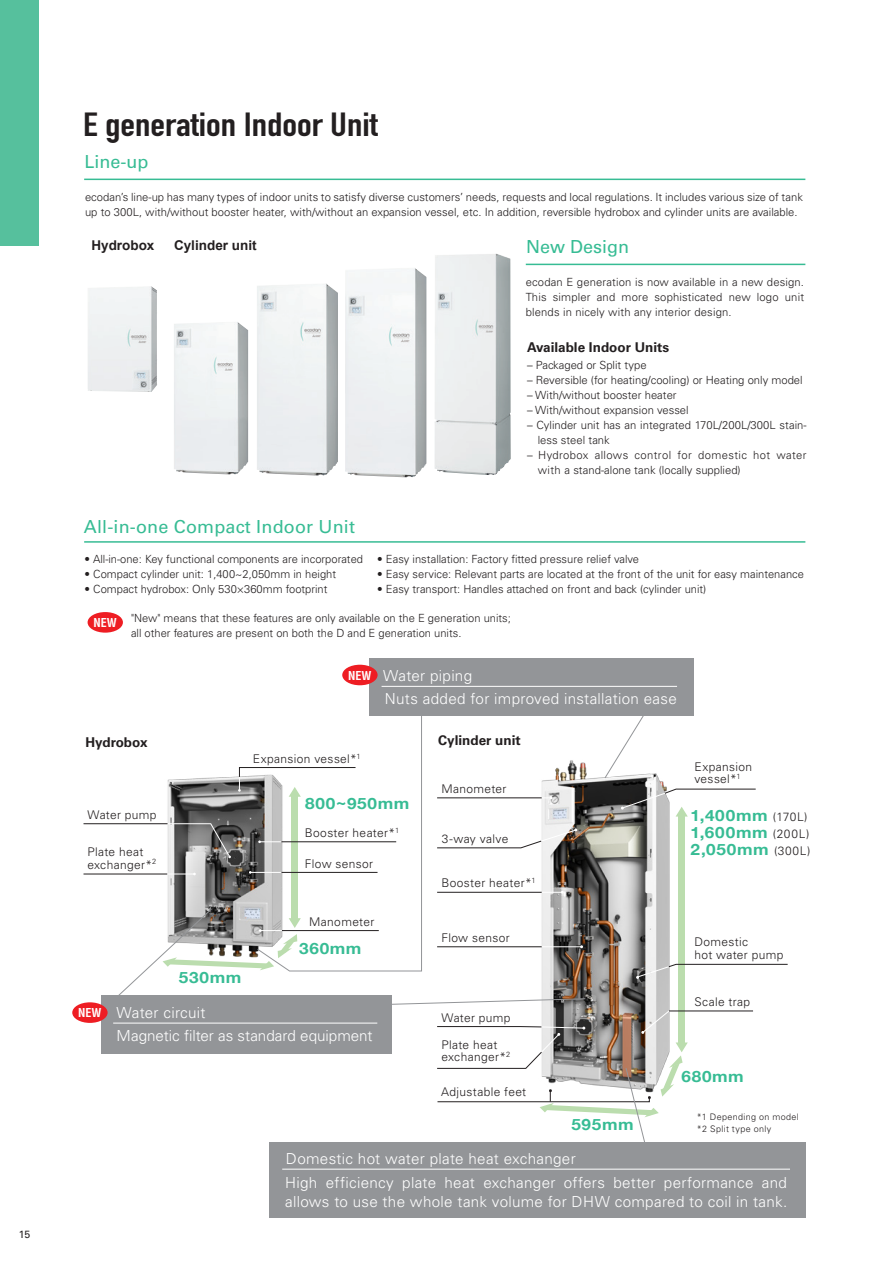
<style>
.page{position:relative;width:893px;height:1263px;background:#fff}
.page>*{position:absolute;margin:0;border:0;box-sizing:border-box;transform-origin:0 0}
.t1{font:700 33px "DIN Condensed";color:#231f20;scale:1.2 1}
.t2{font:18px "Univers";letter-spacing:.01em;color:#37bc94}
.t3{font:700 15.6px/16.6px "Helvetica Neue";letter-spacing:.045em;color:#37bc94;scale:1.1 1}
.t4{font:300 15.15px/24.8px "Univers";letter-spacing:.02em;color:#fff}
.t5{font:300 15.15px/23px "Univers";color:#fff}
.t6{font:700 13.5px "Univers";color:#231f20}
.t7{font:700 13.5px "Arial";color:#231f20}
.t8{font:300 12px/12.5px "Univers";letter-spacing:.03em;color:#231f20}
.t9{font:700 condensed 12px "Helvetica LT Std";color:#fff}
.t10{font:300 11.25px/15px "Univers";color:#231f20}
.t11{font:300 11.25px/15px "Univers";letter-spacing:.035em;color:#231f20}
.t12{font:10.5px "Univers";color:#231f20}
.t13{font:300 9px/12px "Univers";letter-spacing:.04em;color:#231f20}
.s1{font-family:"Univers";font-weight:300;font-size:12px;color:#231f20}
</style>
<div class="page">
<div style="left:0;top:0;width:39px;height:245px;background:#56c09d"></div>
<img style="left:164px;top:776px;width:92px;height:132px">
<img style="left:538px;top:760px;width:132px;height:238px">
<hr style="left:84px;top:541px;width:721px;height:2px;background:#37bc94">
<hr style="left:84px;top:179px;width:721px;height:1px;background:#37bc94">
<hr style="left:526px;top:264px;width:279px;height:1px;background:#37bc94">
<div style="left:678px;top:814px;width:7px;height:230px;background:#bbddae"></div>
<hr style="left:437px;top:797px;width:105px;height:1px;background:#231f20">
<svg style="left:542px;top:796px;width:11px;height:3px"></svg>
<hr style="left:437px;top:892px;width:105px;height:1px;background:#231f20">
<svg style="left:542px;top:891px;width:22px;height:3px"></svg>
<hr style="left:437px;top:946px;width:105px;height:1px;background:#231f20">
<hr style="left:542px;top:946px;width:40px;height:1px;background:#fff">
<svg style="left:464px;top:828px;width:113px;height:21px"></svg>
<svg style="left:636px;top:963px;width:152px;height:16px"></svg>
<svg style="left:621px;top:788px;width:135px;height:28px"></svg>
<hr style="left:669px;top:1010px;width:84px;height:1px;background:#231f20">
<hr style="left:84px;top:823px;width:84px;height:1px;background:#231f20">
<svg style="left:167px;top:823px;width:64px;height:35px;background:#848484"></svg>
<svg style="left:238px;top:767px;width:18px;height:30px"></svg>
<hr style="left:250px;top:872px;width:31px;height:1px;background:#fff">
<hr style="left:84px;top:874px;width:83px;height:1px;background:#231f20">
<svg style="left:167px;top:873px;width:29px;height:2px"></svg>
<svg style="left:118px;top:908px;width:138px;height:87px"></svg>
<div style="left:101px;top:995px;width:291px;height:59px;background:#939598"></div>
<hr style="left:113px;top:1022px;width:264px;height:1px;background:#fff">
<svg style="left:392px;top:998px;width:296px;height:144px"></svg>
<div style="left:269px;top:1142px;width:536px;height:75px;background:#939598"></div>
<hr style="left:282px;top:1169px;width:508px;height:1px;background:#fff">
<svg style="left:604px;top:716px;width:41px;height:63px"></svg>
<svg style="left:256px;top:716px;width:208px;height:256px"></svg>
<div style="left:88px;top:612px;width:35px;height:21px;background:#ee1d23;border-radius:50%"></div>
<div style="left:72px;top:1002px;width:36px;height:21px;background:#ee1d23;border-radius:50%"></div>
<img style="left:434px;top:254px;width:77px;height:221px">
<img style="left:174px;top:322px;width:74px;height:152px">
<img style="left:88px;top:286px;width:69px;height:106px">
<img style="left:257px;top:283px;width:81px;height:192px">
<img style="left:345px;top:268px;width:81px;height:209px">
<div style="left:369px;top:659px;width:324px;height:57px;background:#939598"></div>
<hr style="left:382px;top:686px;width:295px;height:1px;background:#fff">
<div style="left:342px;top:665px;width:36px;height:20px;background:#ee1d23;border-radius:50%"></div>
<p class="t12" style="left:19px;top:1228px;width:13px">15</p>
<h1 class="t1" style="left:83px;top:102px;width:247px">E generation Indoor Unit</h1>
<h2 class="t2" style="left:85px;top:151px;width:66px">Line-up</h2>
<p class="t10" style="left:85px;top:190px;width:719px">ecodan’s line-up has many types of indoor units to satisfy diverse customers’ needs, requests and local regulations. It includes various size of tank up to 300L, with/without booster heater, with/without an expansion vessel, etc. In addition, reversible hydrobox and cylinder units are available.</p>
<p class="t7" style="left:91px;top:237px;width:65px">Hydrobox</p>
<p class="t7" style="left:174px;top:237px;width:84px">Cylinder unit</p>
<h2 class="t2" style="left:526px;top:236px;width:105px">New Design</h2>
<p class="t10" style="left:526px;top:274px;width:280px;text-align:justify">ecodan E generation is now available in a new design.<br>This simpler and more sophisticated new logo unit blends in nicely with any interior design.</p>
<p class="t6" style="left:527px;top:340px;width:144px">Available Indoor Units</p>
<p class="t10" style="left:527px;top:357px;width:121px">– Packaged or Split type</p>
<p class="t10" style="left:527px;top:372px;width:277px">– Reversible (for heating/cooling) or Heating only model</p>
<p class="t10" style="left:527px;top:387px;width:151px">– With/without booster heater</p>
<p class="t10" style="left:527px;top:402px;width:163px">– With/without expansion vessel</p>
<p class="t10" style="left:538px;top:417px;width:270px;text-indent:-10px">– Cylinder unit has an integrated 170L/200L/300L stain&shy;less steel tank</p>
<p class="t11" style="left:538px;top:447px;width:270px;text-indent:-10px">– Hydrobox allows control for domestic hot water with a stand-alone tank (locally supplied)</p>
<h2 class="t2" style="left:84px;top:515px;width:273px">All-in-one Compact Indoor Unit</h2>
<p class="t10" style="left:85px;top:551px;width:280px">• All-in-one: Key functional components are incorporated</p>
<p class="t10" style="left:85px;top:566px;width:253px">• Compact cylinder unit: 1,400~2,050mm in height</p>
<p class="t10" style="left:85px;top:581px;width:244px">• Compact hydrobox: Only 530×360mm footprint</p>
<p class="t10" style="left:131px;top:610px;width:381px">"New" means that these features are only available on the E generation units; all other features are present on both the D and E generation units.</p>
<p class="t10" style="left:377px;top:551px;width:263px">• Easy installation: Factory fitted pressure relief valve</p>
<p class="t10" style="left:377px;top:566px;width:428px">• Easy service: Relevant parts are located at the front of the unit for easy maintenance</p>
<p class="t10" style="left:377px;top:581px;width:331px">• Easy transport: Handles attached on front and back (cylinder unit)</p>
<p class="t9" style="left:94px;top:615px;width:25px">NEW</p>
<p class="t6" style="left:86px;top:734px;width:63px">Hydrobox</p>
<p class="t8" style="left:87px;top:809px;width:71px">Water pump</p>
<p class="t8" style="left:87px;top:846px;width:71px">Plate heat exchanger*<sup>2</sup></p>
<h3 class="t3" style="left:179px;top:969px;width:58px">530mm</h3>
<p class="t9" style="left:348px;top:668px;width:25px">NEW</p>
<p class="t8" style="left:253px;top:753px;width:109px">Expansion vessel*<sup>1</sup></p>
<h3 class="t4" style="left:383px;top:664px;width:295px;line-height:23.5px">Water piping<br>Nuts added for improved installation ease</h3>
<p class="t6" style="left:438px;top:733px;width:84px">Cylinder unit</p>
<p class="t8" style="left:441px;top:782px;width:67px">Manometer</p>
<h3 class="t3" style="left:305px;top:795px;width:96px">800~950mm</h3>
<p class="t8" style="left:305px;top:827px;width:96px">Booster heater*<sup>1</sup></p>
<p class="t8" style="left:305px;top:857px;width:70px">Flow sensor</p>
<p class="t8" style="left:309px;top:916px;width:67px">Manometer</p>
<h3 class="t3" style="left:299px;top:940px;width:58px">360mm</h3>
<p class="t8" style="left:442px;top:832px;width:68px">3-way valve</p>
<p class="t8" style="left:441px;top:877px;width:96px">Booster heater*<sup>1</sup></p>
<p class="t8" style="left:441px;top:931px;width:70px">Flow sensor</p>
<p class="t8" style="left:694px;top:760px;width:59px">Expansion vessel*<sup>1</sup></p>
<h3 class="t3" style="left:690px;top:808px;width:111px">1,400mm <span class="s1">(170L)<br></span>1,600mm <span class="s1">(200L)<br></span>2,050mm <span class="s1">(300L)</span></h3>
<p class="t8" style="left:694px;top:936px;width:90px">Domestic<br>hot water pump</p>
<p class="t9" style="left:78px;top:1005px;width:25px">NEW</p>
<h3 class="t5" style="left:116px;top:1001px;width:258px">Water circuit<br>Magnetic filter as standard equipment</h3>
<p class="t8" style="left:441px;top:1011px;width:71px">Water pump</p>
<p class="t8" style="left:441px;top:1038px;width:71px">Plate heat exchanger*<sup>2</sup></p>
<p class="t8" style="left:441px;top:1086px;width:87px">Adjustable feet</p>
<h3 class="t3" style="left:571px;top:1116px;width:58px">595mm</h3>
<p class="t8" style="left:694px;top:995px;width:57px">Scale trap</p>
<h3 class="t3" style="left:681px;top:1069px;width:58px">680mm</h3>
<p class="t13" style="left:697px;top:1111px;width:104px">*1 Depending on model *2 Split type only</p>
<h3 class="t4" style="left:285px;top:1146px;width:503px">Domestic hot water plate heat exchanger<br>High efficiency plate heat exchanger offers better performance and</h3>
<h3 class="t4" style="left:285px;top:1189px;width:504px">allows to use the whole tank volume for DHW compared to coil in tank.</h3>
</div>
